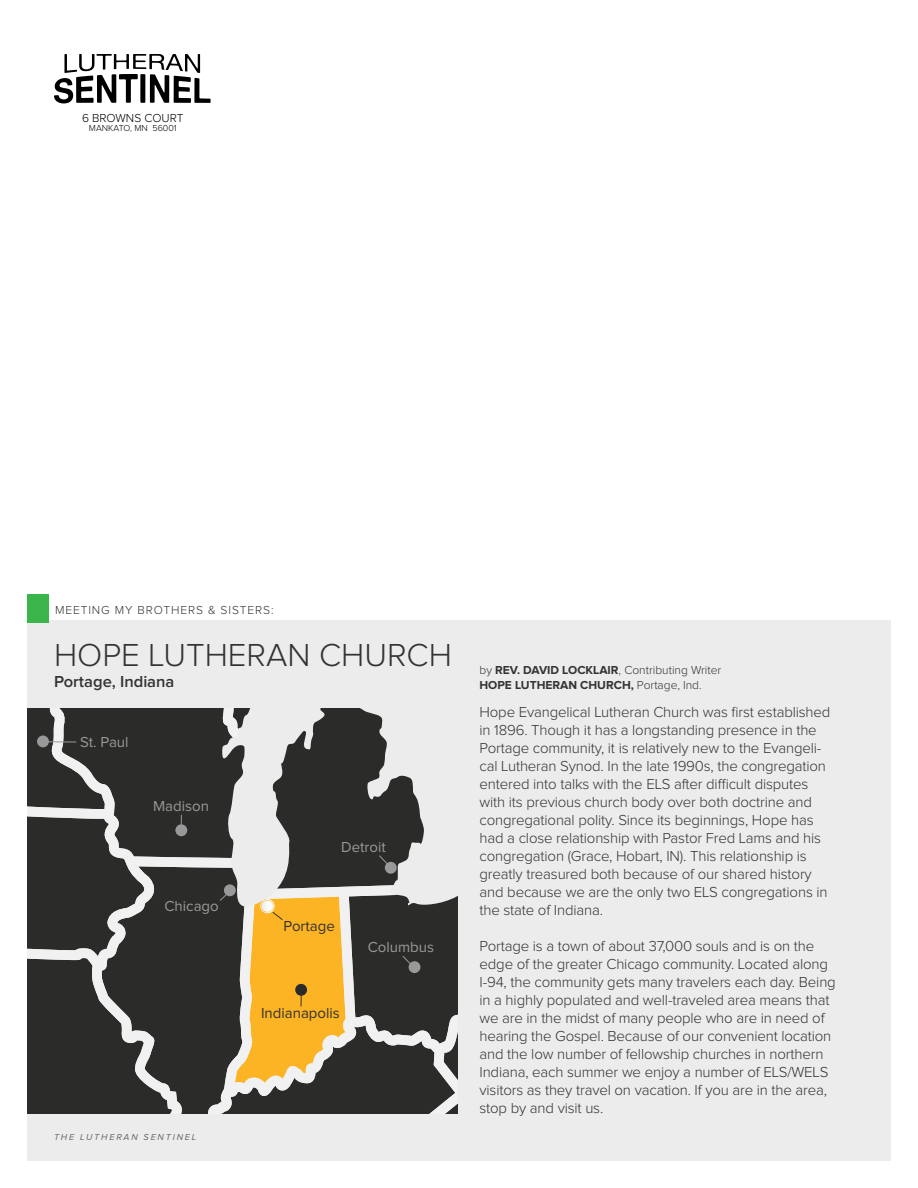
<style>
.page{position:relative;width:918px;height:1188px;background:#fff}
.page>*{position:absolute;margin:0;border:0;box-sizing:border-box;transform-origin:0 0}
.t1{font:300 33px "Proxima Nova";color:#333}
.t2{font:600 16.5px "Proxima Nova";color:#333}
.t3{font:300 15px/18px "Proxima Nova";letter-spacing:-.01em;color:#333}
.t4{font:15px "Proxima Nova";color:#999}
.t5{font:15px "Proxima Nova";color:#333}
.t6{font:700 12px/14.4px "Proxima Nova";color:#333}
.t7{font:300 12px "Proxima Nova";letter-spacing:.075em;color:#333}
.t8{font:300 12px "Proxima Nova";color:#000}
.t9{font:italic 9px "Proxima Nova";letter-spacing:.2em;color:#666}
.t10{font:300 9px "Proxima Nova";color:#000}
.s1{font-weight:300}
</style>
<div class="page">
<div style="left:27px;top:620px;width:864px;height:540px;background:#ececec"></div>
<svg style="left:54px;top:54px;width:157px;height:49px"></svg>
<svg style="left:28px;top:708px;width:430px;height:405px"></svg>
<div style="left:28px;top:594px;width:21px;height:28px;background:#39b54a"></div>
<p class="t8" style="left:82px;top:112px;width:103px">6 BROWNS COURT</p>
<p class="t10" style="left:89px;top:124px;width:89px">MANKATO, MN 56001</p>
<p class="t7" style="left:55px;top:605px;width:220px">MEETING MY BROTHERS &amp; SISTERS:</p>
<h1 class="t1" style="left:54px;top:640px;width:399px">HOPE LUTHERAN CHURCH</h1>
<p class="t2" style="left:54px;top:674px;width:122px">Portage, Indiana</p>
<p class="t4" style="left:80px;top:735px;width:50px">St. Paul</p>
<p class="t4" style="left:153px;top:800px;width:57px">Madison</p>
<p class="t4" style="left:164px;top:899px;width:56px">Chicago</p>
<p class="t4" style="left:341px;top:840px;width:46px">Detroit</p>
<p class="t5" style="left:283px;top:919px;width:53px">Portage</p>
<p class="t4" style="left:368px;top:940px;width:68px">Columbus</p>
<p class="t5" style="left:261px;top:1006px;width:80px">Indianapolis</p>
<p class="t9" style="left:54px;top:1133px;width:144px">THE LUTHERAN SENTINEL</p>
<p class="t6" style="left:480px;top:663px;width:243px"><span class="s1">by</span> REV. DAVID LOCKLAIR<span class="s1">, Contributing Writer<br></span>HOPE LUTHERAN CHURCH, <span class="s1">Portage, Ind.</span></p>
<p class="t3" style="left:480px;top:704px;width:352px">Hope Evangelical Lutheran Church was first established in 1896. Though it has a longstanding presence in the Portage community, it is relatively new to the Evangeli&shy;cal Lutheran Synod. In the late 1990s, the congregation entered into talks with the ELS after difficult disputes with its previous church body over both doctrine and congregational polity. Since its beginnings, Hope has had a close relationship with Pastor Fred Lams and his congregation (Grace, Hobart, IN). This relationship is greatly treasured both because of our shared history and because we are the only two ELS congregations in the state of Indiana.</p>
<p class="t3" style="left:480px;top:938px;width:358px">Portage is a town of about 37,000 souls and is on the edge of the greater Chicago community. Located along I-94, the community gets many travelers each day. Being in a highly populated and well-traveled area means that we are in the midst of many people who are in need of hearing the Gospel. Because of our convenient location and the low number of fellowship churches in northern Indiana, each summer we enjoy a number of ELS/WELS visitors as they travel on vacation. If you are in the area, stop by and visit us.</p>
</div>
